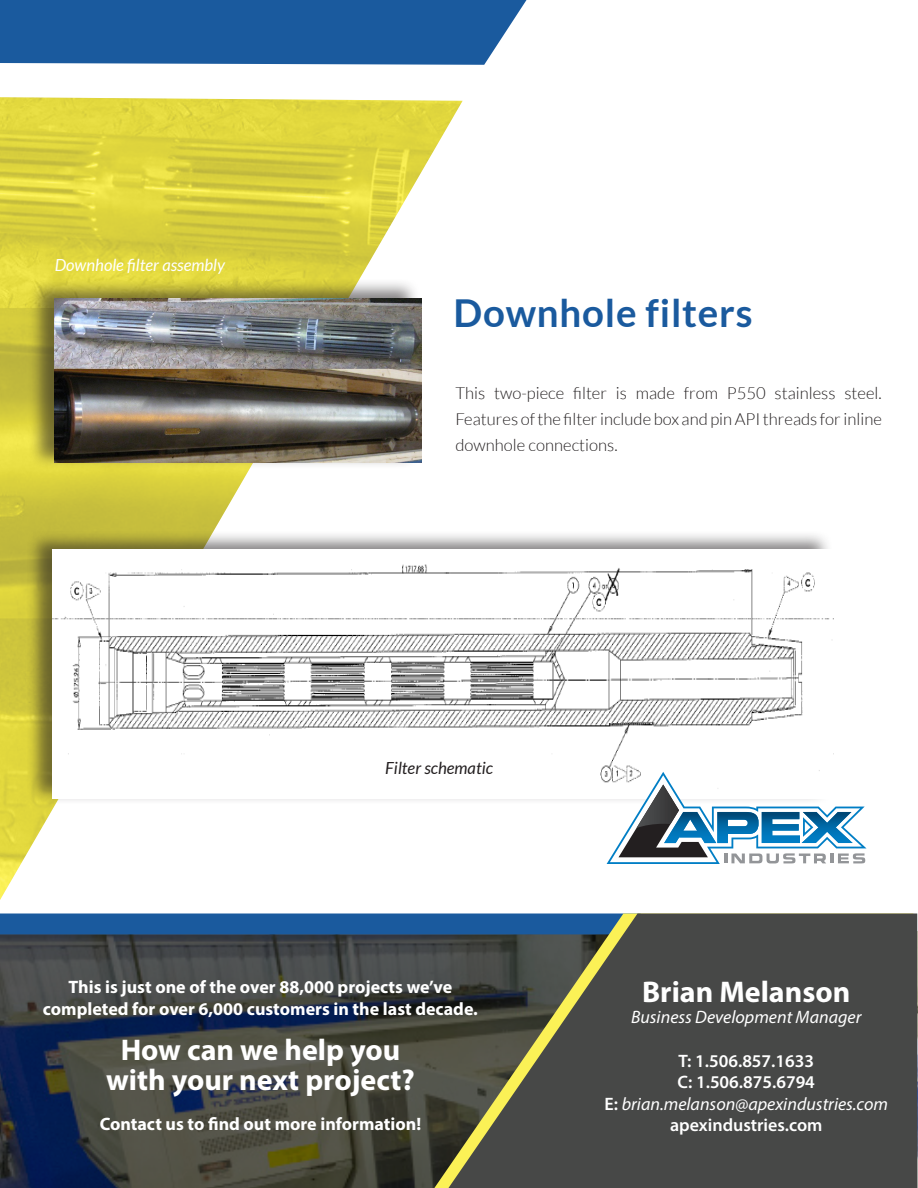
<style>
.page{position:relative;width:918px;height:1188px;background:#fff}
.page>*{position:absolute;margin:0;border:0;box-sizing:border-box;transform-origin:0 0}
.t1{font:700 38.55px "Lato";letter-spacing:.02em;color:#1a5a9e}
.t2{font:700 30px/30px "Myriad Pro";color:#fff;text-align:center}
.t3{font:700 18px/21.6px "Myriad Pro";color:#fff;text-align:center}
.t4{font:italic 18px "Myriad Pro";color:#fff}
.t5{font:600 18px "Myriad Pro";color:#fff}
.t6{font:300 16.65px/26.1px "Lato";color:#231f20;text-align:justify}
.t7{font:italic 16.65px "Lato";color:#fff}
.t8{font:italic 16.65px "Lato";color:#231f20}
.s1{font-weight:600;font-style:normal}
</style>
<div class="page">
<svg style="left:0;top:934px;width:434px;height:254px;background:#3e4344"></svg>
<div style="left:0;top:914px;width:434px;height:20px;background:#1a5a9e"></div>
<svg style="left:434px;top:914px;width:14px;height:274px;background:#41463f"></svg>
<svg style="left:448px;top:914px;width:469px;height:274px;background:#4a4d48"></svg>
<img style="left:0;top:97px;width:463px;height:803px">
<div style="left:28px;top:279px;width:393px;height:190px;background:#231f20;opacity:.58"></div>
<img style="left:54px;top:298px;width:367px;height:165px">
<div style="left:0;top:0;width:526px;height:65px;background:#1a5a9e"></div>
<div style="left:26px;top:531px;width:807px;height:274px;background:#231f20;opacity:.58"></div>
<img style="left:53px;top:550px;width:780px;height:249px">
<svg style="left:607px;top:772px;width:260px;height:92px"></svg>
<p class="t7" style="left:55px;top:256px;width:172px">Downhole filter assembly</p>
<p class="t1" style="left:454px;top:291px;width:300px">Downhole filters</p>
<p class="t6" style="left:455px;top:380px;width:428px">This two-piece filter is made from P550 stainless steel.<br>Features of the filter include box and pin API threads for inline downhole connections.</p>
<p class="t8" style="left:385px;top:759px;width:109px">Filter schematic</p>
<p class="t3" style="left:43px;top:976px;width:437px">This is just one of the over 88,000 projects we’ve completed for over 6,000 customers in the last decade.</p>
<p class="t2" style="left:106px;top:1034px;width:310px">How can we help you with your next project?</p>
<p class="t3" style="left:100px;top:1112px;width:323px">Contact us to find out more information!</p>
<p class="t2" style="left:642px;top:976px;width:210px">Brian Melanson</p>
<p class="t4" style="left:631px;top:1006px;width:232px">Business Development Manager</p>
<p class="t5" style="left:678px;top:1049px;width:137px">T: 1.506.857.1633</p>
<p class="t5" style="left:678px;top:1071px;width:139px">C: 1.506.875.6794</p>
<p class="t4" style="left:604px;top:1093px;width:285px"><span class="s1">E:</span> brian.melanson@apexindustries.com</p>
<p class="t5" style="left:670px;top:1114px;width:154px">apexindustries.com</p>
</div>
